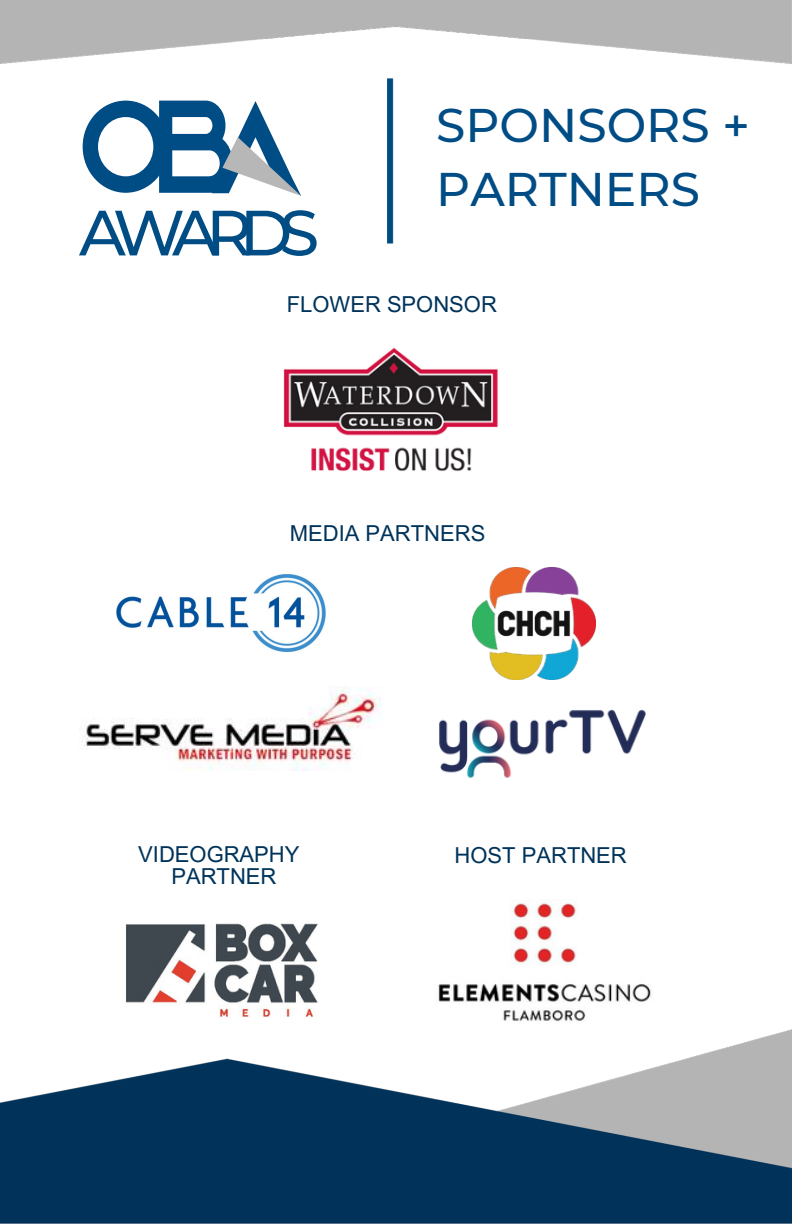
<style>
.page{position:relative;width:792px;height:1224px;background:#fff}
.page>*{position:absolute;margin:0;border:0;box-sizing:border-box;transform-origin:0 0}
.t1{font:500 63.8px "Montserrat";letter-spacing:-.2em;color:#004c85}
.t2{font:500 47.2px/64.4px "Montserrat";color:#004c85}
.t3{font:22px "Arial MT Pro";color:#00335a}
</style>
<div class="page">
<img style="left:0;top:1029px;width:792px;height:195px">
<img style="left:0;top:0;width:792px;height:244px">
<img style="left:125px;top:923px;width:193px;height:94px">
<img style="left:438px;top:899px;width:213px;height:122px">
<svg style="left:83px;top:101px;width:218px;height:95px"></svg>
<img style="left:116px;top:574px;width:210px;height:79px">
<img style="left:473px;top:567px;width:123px;height:113px">
<img style="left:84px;top:686px;width:298px;height:84px">
<img style="left:283px;top:347px;width:215px;height:124px">
<img style="left:439px;top:709px;width:207px;height:70px">
<p class="t1" style="left:79px;top:194px;width:242px">AWARDS</p>
<h2 class="t2" style="left:436px;top:93px;width:315px">SPONSORS +<br>PARTNERS</h2>
<p class="t3" style="left:287px;top:296px;width:212px">FLOWER SPONSOR</p>
<p class="t3" style="left:290px;top:525px;width:197px">MEDIA PARTNERS</p>
<p class="t3" style="left:138px;top:846px;width:163px">VIDEOGRAPHY</p>
<p class="t3" style="left:171px;top:868px;width:107px">PARTNER</p>
<h1 class="t3" style="left:455px;top:847px;width:174px">HOST PARTNER</h1>
</div>
